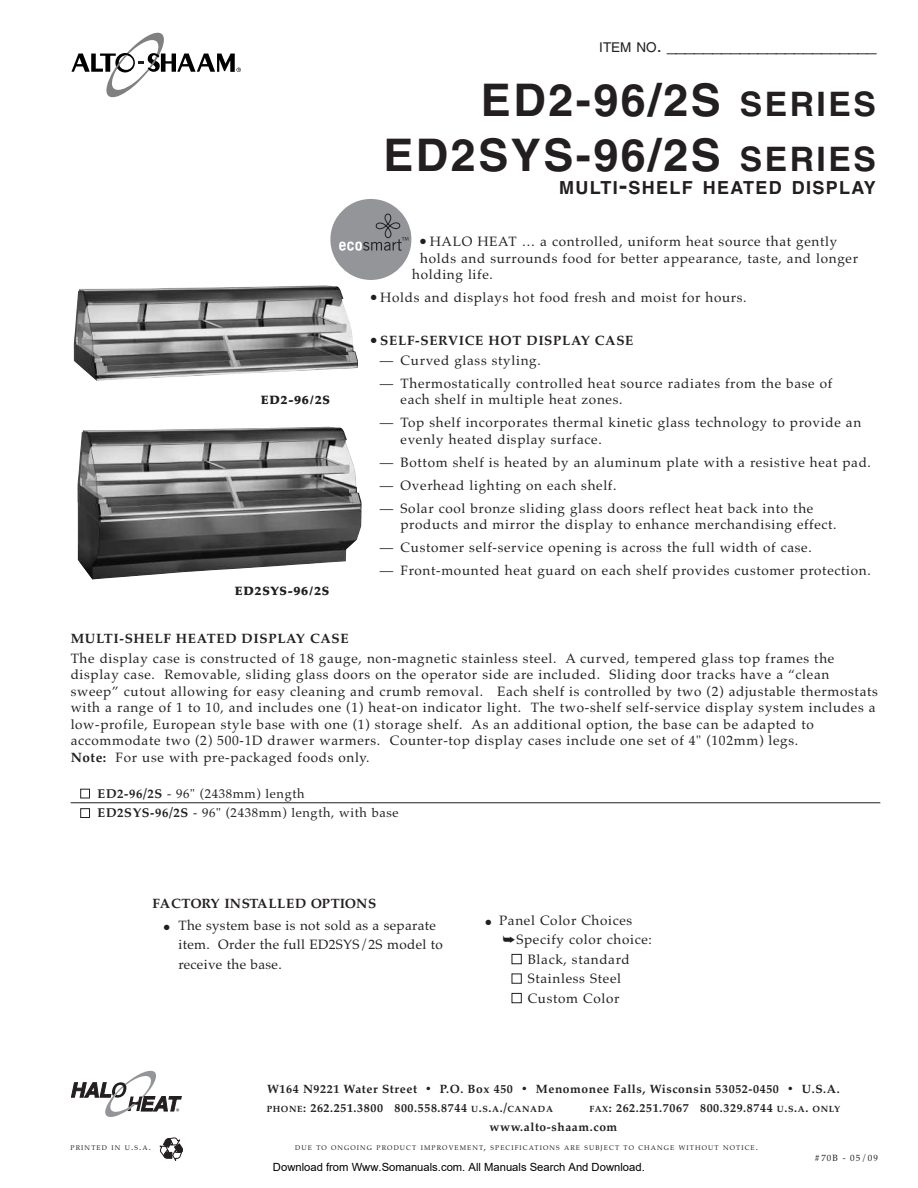
<style>
.page{position:relative;width:918px;height:1188px;background:#fff}
.page>*{position:absolute;margin:0;border:0;box-sizing:border-box;transform-origin:0 0}
.t1{font:700 45px/54.8px "Helvetica";letter-spacing:.055em;color:#231f20;text-align:right}
.t2{font:18px "Helvetica";color:#231f20}
.t3{font:700 18px "Helvetica";letter-spacing:.075em;color:#231f20}
.t4{font:13.5px/16.5px "Palatino";letter-spacing:.05em;color:#231f20}
.t5{font:13.5px/19.5px "Palatino";letter-spacing:.025em;color:#231f20}
.t6{font:13.5px "Palatino Bold TT";letter-spacing:.05em;color:#231f20}
.t7{font:700 13.5px "Palatino";letter-spacing:.005em;color:#231f20}
.t8{font:12.75px "Palatino";letter-spacing:.05em;color:#231f20}
.t9{font:700 12px/18.6px "Palatino";letter-spacing:.05em;color:#231f20}
.t10{font:900 12px "Palatino";letter-spacing:.06em;color:#231f20}
.t11{font:11.25px "Arial";color:#000}
.t12{font:9px "Palatino";letter-spacing:.12em;color:#231f20}
.t13{font:6.75px "Palatino";letter-spacing:.16em;color:#231f20}
.s1{font-size:13.5px}
.s2{font-size:33.75px}
.s3{font-size:24px}
.s4{font-weight:700}
.s5{color:#fff}
.s6{font-family:"Palatino Bold TT"}
.s7{font-size:9px}
</style>
<div class="page">
<svg style="left:71px;top:1071px;width:111px;height:46px"></svg>
<svg style="left:159px;top:1138px;width:24px;height:23px"></svg>
<svg style="left:71px;top:32px;width:170px;height:66px"></svg>
<hr style="left:71px;top:802px;width:809px;height:1px;background:#231f20">
<img style="left:77px;top:427px;width:285px;height:152px">
<img style="left:74px;top:285px;width:284px;height:96px">
<svg style="left:330px;top:199px;width:81px;height:81px"></svg>
<h2 class="t2" style="left:599px;top:39px;width:279px"><span class="s1">ITEM NO</span>. _______________________</h2>
<p class="t10" style="left:261px;top:395px;width:71px">ED2-96/2S</p>
<p class="t10" style="left:235px;top:586px;width:96px">ED2SYS-96/2S</p>
<h1 class="t1" style="left:383px;top:78px;width:494px">ED2-96/2S <span class="s2">SERIES<br></span>ED2SYS-96/2S <span class="s2">SERIES</span></h1>
<h2 class="t3" style="left:559px;top:181px;width:318px">MULTI<span class="s3">-</span>SHELF HEATED DISPLAY</h2>
<p class="t4" style="left:420px;top:234px;width:419px">● HALO HEAT … a controlled, uniform heat source that gently</p>
<p class="t4" style="left:420px;top:250px;width:439px">holds and surrounds food for better appearance, taste, and longer</p>
<p class="t4" style="left:412px;top:267px;width:82px">holding life.</p>
<p class="t4" style="left:371px;top:290px;width:377px">● Holds and displays hot food fresh and moist for hours.</p>
<p class="t6" style="left:371px;top:333px;width:264px">● SELF-SERVICE HOT DISPLAY CASE</p>
<p class="t4" style="left:380px;top:352px;width:162px">— Curved glass styling.</p>
<p class="t4" style="left:401px;top:375px;width:433px;text-indent:-21px">— Thermostatically controlled heat source radiates from the base of each shelf in multiple heat zones.</p>
<p class="t4" style="left:401px;top:414px;width:462px;text-indent:-21px">— Top shelf incorporates thermal kinetic glass technology to provide an evenly heated display surface.</p>
<p class="t4" style="left:380px;top:454px;width:493px">— Bottom shelf is heated by an aluminum plate with a resistive heat pad.</p>
<p class="t4" style="left:380px;top:477px;width:238px">— Overhead lighting on each shelf.</p>
<p class="t4" style="left:401px;top:500px;width:438px;text-indent:-21px">— Solar cool bronze sliding glass doors reflect heat back into the products and mirror the display to enhance merchandising effect.</p>
<p class="t4" style="left:380px;top:539px;width:433px">— Customer self-service opening is across the full width of case.</p>
<p class="t4" style="left:380px;top:562px;width:492px">— Front-mounted heat guard on each shelf provides customer protection.</p>
<p class="t6" style="left:71px;top:631px;width:280px">MULTI-SHELF HEATED DISPLAY CASE</p>
<p class="t4" style="left:71px;top:650px;width:809px">The display case is constructed of 18 gauge, non-magnetic stainless steel. A curved, tempered glass top frames the display case. Removable, sliding glass doors on the operator side are included. Sliding door tracks have a “clean sweep” cutout allowing for easy cleaning and crumb removal. Each shelf is controlled by two (2) adjustable thermostats with a range of 1 to 10, and includes one (1) heat-on indicator light. The two-shelf self-service display system includes a low-profile, European style base with one (1) storage shelf. As an additional option, the base can be adapted to accommodate two (2) 500-1D drawer warmers. Counter-top display cases include one set of 4" (102mm) legs.<br><span class="s4">Note:</span> For use with pre-packaged foods only.</p>
<p class="t8" style="left:80px;top:786px;width:226px"><span class="s5">■</span> <span class="s6">ED2-96/2S</span> - 96" (2438mm) length</p>
<p class="t8" style="left:80px;top:806px;width:320px"><span class="s5">■</span> <span class="s6">ED2SYS-96/2S</span> - 96" (2438mm) length, with base</p>
<p class="t7" style="left:153px;top:895px;width:225px">FACTORY INSTALLED OPTIONS</p>
<p class="t5" style="left:178px;top:916px;width:266px;text-indent:-15px">● The system base is not sold as a separate item. Order the full ED2SYS/2S model to receive the base.</p>
<p class="t4" style="left:503px;top:910px;width:151px;line-height:19.5px;text-indent:-17px">● Panel Color Choices ➥Specify color choice:</p>
<p class="t4" style="left:512px;top:951px;width:120px"><span class="s5">■</span> Black, standard</p>
<p class="t4" style="left:512px;top:970px;width:111px"><span class="s5">■</span> Stainless Steel</p>
<p class="t4" style="left:512px;top:990px;width:110px"><span class="s5">■</span> Custom Color</p>
<p class="t9" style="left:267px;top:1080px;width:575px">W164 N9221 Water Street • P.O. Box 450 • Menomonee Falls, Wisconsin 53052-0450 • U.S.A.<br><span class="s7">PHONE</span>: 262.251.3800 800.558.8744 <span class="s7">U</span>.<span class="s7">S</span>.<span class="s7">A</span>./<span class="s7">CANADA</span></p>
<p class="t9" style="left:490px;top:1099px;width:352px;text-indent:100px"><span class="s7">FAX</span>: 262.251.7067 800.329.8744 <span class="s7">U</span>.<span class="s7">S</span>.<span class="s7">A</span>. <span class="s7">ONLY </span>www.alto-shaam.com</p>
<p class="t13" style="left:71px;top:1144px;width:82px">PRINTED IN U<span class="s7">.</span>S<span class="s7">.</span>A<span class="s7">.</span></p>
<p class="t13" style="left:295px;top:1144px;width:464px">DUE TO ONGOING PRODUCT IMPROVEMENT<span class="s7">,</span> SPECIFICATIONS ARE SUBJECT TO CHANGE WITHOUT NOTICE<span class="s7">.</span></p>
<p class="t11" style="left:273px;top:1160px;width:373px">Download from Www.Somanuals.com. All Manuals Search And Download.</p>
<p class="t12" style="left:815px;top:1153px;width:65px">#70B - 05/09</p>
</div>
